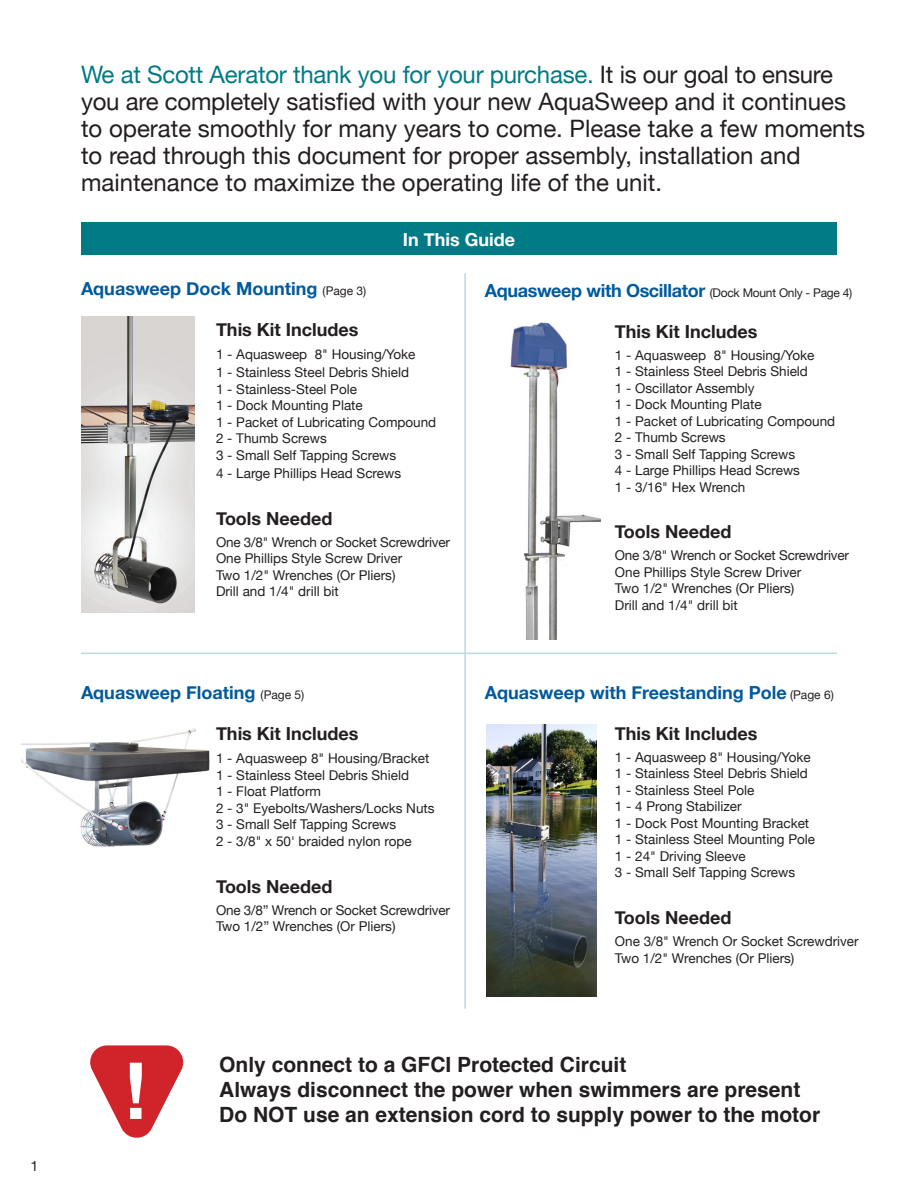
<style>
.page{position:relative;width:918px;height:1188px;background:#fff}
.page>*{position:absolute;margin:0;border:0;box-sizing:border-box;transform-origin:0 0}
.t1{font:700 78.45px "Helvetica";color:#fff}
.t2{font:24px/27px "Helvetica Neue";color:#231f20}
.t3{font:700 21px "Helvetica";color:#231f20}
.t4{font:700 18px "Helvetica Neue";color:#231f20}
.t5{font:700 18px "Helvetica Neue";color:#015a9d}
.t6{font:700 18px "Helvetica Neue";letter-spacing:-.02em;color:#015a9d}
.t7{font:700 18px "Helvetica Neue";color:#fff}
.t8{font:14.25px "Helvetica Neue";color:#231f20}
.t9{font:13.5px "Helvetica Neue";color:#231f20}
.s1{color:#007b85}
.s2{font-weight:400;font-size:12px;color:#231f20}
</style>
<div class="page">
<img style="left:487px;top:724px;width:109px;height:272px">
<img style="left:81px;top:316px;width:113px;height:297px">
<img style="left:510px;top:322px;width:91px;height:317px">
<img style="left:22px;top:728px;width:188px;height:119px">
<hr style="left:464px;top:273px;width:2px;height:736px;background:#badade">
<hr style="left:81px;top:653px;width:756px;height:1px;background:#badade">
<svg style="left:90px;top:1045px;width:94px;height:93px"></svg>
<div style="left:81px;top:222px;width:756px;height:33px;background:#007b85"></div>
<p class="t8" style="left:31px;top:1156px;width:9px">1</p>
<p class="t2" style="left:81px;top:63px;width:786px"><span class="s1">We at Scott Aerator thank you for your purchase.</span> It is our goal to ensure you are completely satisfied with your new AquaSweep and it continues to operate smoothly for many years to come. Please take a few moments to read through this document for proper assembly, installation and maintenance to maximize the operating life of the unit.</p>
<p class="t7" style="left:403px;top:225px;width:114px">In This Guide</p>
<p class="t5" style="left:81px;top:275px;width:287px">Aquasweep Dock Mounting <span class="s2">(Page 3)</span></p>
<p class="t4" style="left:216px;top:316px;width:144px">This Kit Includes</p>
<p class="t9" style="left:216px;top:345px;width:201px">1 - Aquasweep 8" Housing/Yoke</p>
<p class="t9" style="left:216px;top:363px;width:195px">1 - Stainless Steel Debris Shield</p>
<p class="t9" style="left:216px;top:379px;width:143px">1 - Stainless-Steel Pole</p>
<p class="t9" style="left:216px;top:396px;width:148px">1 - Dock Mounting Plate</p>
<p class="t9" style="left:216px;top:412px;width:222px">1 - Packet of Lubricating Compound</p>
<p class="t9" style="left:216px;top:429px;width:112px">2 - Thumb Screws</p>
<p class="t9" style="left:216px;top:445px;width:182px">3 - Small Self Tapping Screws</p>
<p class="t9" style="left:216px;top:463px;width:187px">4 - Large Phillips Head Screws</p>
<p class="t4" style="left:216px;top:504px;width:118px">Tools Needed</p>
<p class="t9" style="left:216px;top:532px;width:235px">One 3/8" Wrench or Socket Screwdriver</p>
<p class="t9" style="left:216px;top:549px;width:188px">One Phillips Style Screw Driver</p>
<p class="t9" style="left:216px;top:565px;width:181px">Two 1/2" Wrenches (Or Pliers)</p>
<p class="t9" style="left:216px;top:582px;width:124px">Drill and 1/4" drill bit</p>
<p class="t5" style="left:81px;top:678px;width:225px">Aquasweep Floating <span class="s2">(Page 5)</span></p>
<p class="t4" style="left:216px;top:719px;width:144px">This Kit Includes</p>
<p class="t9" style="left:216px;top:749px;width:215px">1 - Aquasweep 8" Housing/Bracket</p>
<p class="t9" style="left:216px;top:765px;width:195px">1 - Stainless Steel Debris Shield</p>
<p class="t9" style="left:216px;top:782px;width:107px">1 - Float Platform</p>
<p class="t9" style="left:216px;top:798px;width:220px">2 - 3" Eyebolts/Washers/Locks Nuts</p>
<p class="t9" style="left:216px;top:815px;width:182px">3 - Small Self Tapping Screws</p>
<p class="t9" style="left:216px;top:831px;width:197px">2 - 3/8" x 50' braided nylon rope</p>
<p class="t4" style="left:216px;top:872px;width:118px">Tools Needed</p>
<p class="t9" style="left:216px;top:900px;width:235px">One 3/8” Wrench or Socket Screwdriver</p>
<p class="t9" style="left:216px;top:917px;width:181px">Two 1/2” Wrenches (Or Pliers)</p>
<p class="t6" style="left:485px;top:276px;width:369px">Aquasweep with Oscillator <span class="s2">(Dock Mount Only - Page 4)</span></p>
<p class="t4" style="left:615px;top:317px;width:144px">This Kit Includes</p>
<p class="t9" style="left:615px;top:345px;width:201px">1 - Aquasweep 8" Housing/Yoke</p>
<p class="t9" style="left:615px;top:362px;width:195px">1 - Stainless Steel Debris Shield</p>
<p class="t9" style="left:615px;top:378px;width:141px">1 - Oscillator Assembly</p>
<p class="t9" style="left:615px;top:395px;width:148px">1 - Dock Mounting Plate</p>
<p class="t9" style="left:615px;top:411px;width:222px">1 - Packet of Lubricating Compound</p>
<p class="t9" style="left:615px;top:428px;width:112px">2 - Thumb Screws</p>
<p class="t9" style="left:615px;top:444px;width:182px">3 - Small Self Tapping Screws</p>
<p class="t9" style="left:615px;top:461px;width:187px">4 - Large Phillips Head Screws</p>
<p class="t9" style="left:615px;top:477px;width:132px">1 - 3/16" Hex Wrench</p>
<p class="t4" style="left:615px;top:518px;width:118px">Tools Needed</p>
<p class="t9" style="left:615px;top:546px;width:235px">One 3/8" Wrench or Socket Screwdriver</p>
<p class="t9" style="left:615px;top:562px;width:188px">One Phillips Style Screw Driver</p>
<p class="t9" style="left:615px;top:579px;width:181px">Two 1/2" Wrenches (Or Pliers)</p>
<p class="t9" style="left:615px;top:595px;width:124px">Drill and 1/4" drill bit</p>
<p class="t5" style="left:485px;top:678px;width:351px">Aquasweep with Freestanding Pole <span class="s2">(Page 6)</span></p>
<p class="t4" style="left:615px;top:719px;width:144px">This Kit Includes</p>
<p class="t9" style="left:615px;top:747px;width:197px">1 - Aquasweep 8" Housing/Yoke</p>
<p class="t9" style="left:615px;top:764px;width:195px">1 - Stainless Steel Debris Shield</p>
<p class="t9" style="left:615px;top:780px;width:141px">1 - Stainless Steel Pole</p>
<p class="t9" style="left:615px;top:797px;width:128px">1 - 4 Prong Stabilizer</p>
<p class="t9" style="left:615px;top:813px;width:196px">1 - Dock Post Mounting Bracket</p>
<p class="t9" style="left:615px;top:830px;width:202px">1 - Stainless Steel Mounting Pole</p>
<p class="t9" style="left:615px;top:846px;width:132px">1 - 24" Driving Sleeve</p>
<p class="t9" style="left:615px;top:863px;width:182px">3 - Small Self Tapping Screws</p>
<p class="t4" style="left:615px;top:904px;width:118px">Tools Needed</p>
<p class="t9" style="left:615px;top:932px;width:245px">One 3/8" Wrench Or Socket Screwdriver</p>
<p class="t9" style="left:615px;top:948px;width:181px">Two 1/2" Wrenches (Or Pliers)</p>
<h1 class="t1" style="left:121px;top:1028px;width:28px">!</h1>
<p class="t3" style="left:219px;top:1048px;width:409px">Only connect to a GFCI Protected Circuit</p>
<p class="t3" style="left:219px;top:1073px;width:583px">Always disconnect the power when swimmers are present</p>
<p class="t3" style="left:219px;top:1098px;width:602px">Do NOT use an extension cord to supply power to the motor</p>
</div>
